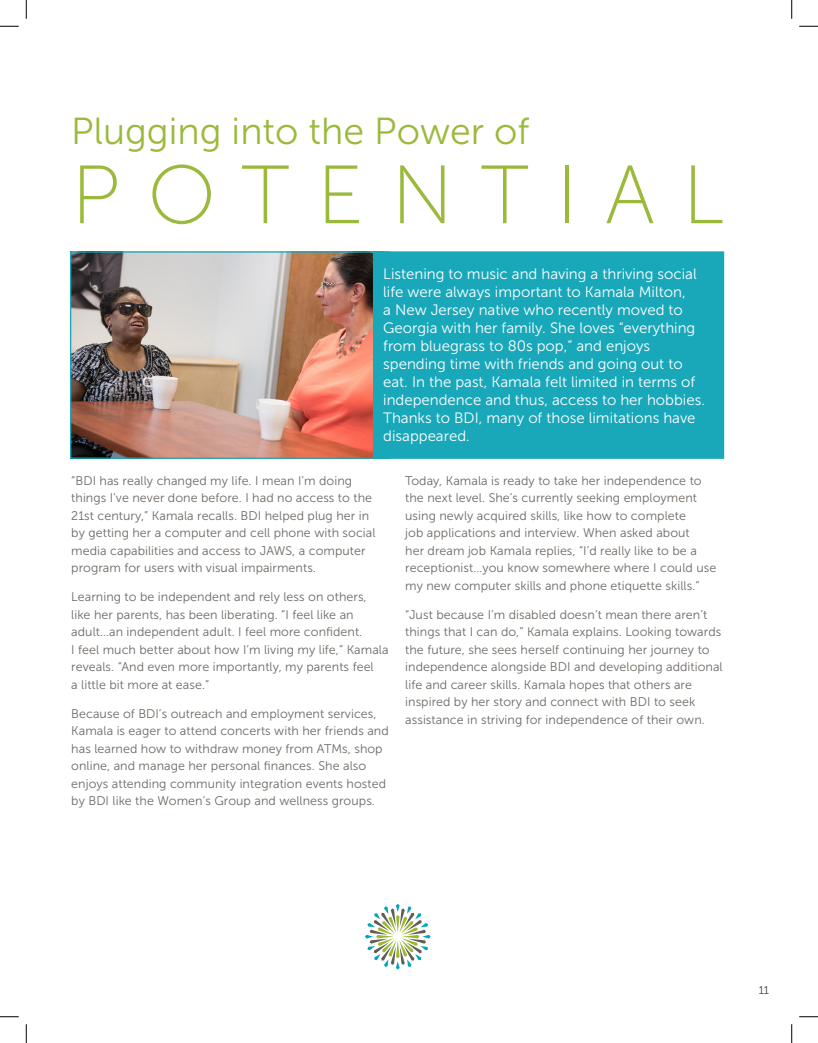
<style>
.page{position:relative;width:818px;height:1043px;background:#fff}
.page>*{position:absolute;margin:0;border:0;box-sizing:border-box;transform-origin:0 0}
.t1{font:82.5px "Museo Sans 100";letter-spacing:.33em;color:#9bb93b}
.t2{font:37.5px "Museo Sans 300";color:#9bb93b}
.t3{font:15px/18px "Museo Sans 300";color:#fff}
.t4{font:12.5px/17.5px "Museo Sans 300";letter-spacing:.005em;color:#6e6863}
.t5{font:11.25px "Museo Sans 300";color:#3e3e3f}
</style>
<div class="page">
<svg style="left:365px;top:904px;width:65px;height:65px"></svg>
<img style="left:72px;top:253px;width:301px;height:204px">
<div style="left:70px;top:251px;width:320px;height:208px;border:1px solid #19a7ba"></div>
<div style="left:373px;top:251px;width:351px;height:208px;background:#19a7ba;border:1px solid #19a7ba"></div>
<svg style="left:0;top:25px;width:19px;height:2px"></svg>
<svg style="left:799px;top:25px;width:19px;height:2px"></svg>
<svg style="left:0;top:1016px;width:19px;height:1px"></svg>
<svg style="left:799px;top:1016px;width:19px;height:1px"></svg>
<svg style="left:25px;top:0;width:2px;height:19px"></svg>
<svg style="left:25px;top:1024px;width:2px;height:18px"></svg>
<svg style="left:791px;top:0;width:1px;height:19px"></svg>
<svg style="left:791px;top:1024px;width:1px;height:18px"></svg>
<p class="t2" style="left:71px;top:111px;width:459px">Plugging into the Power of</p>
<p class="t1" style="left:71px;top:151px;width:654px">POTENTIAL</p>
<p class="t3" style="left:383px;top:265px;width:323px">Listening to music and having a thriving social life were always important to Kamala Milton,<br>a New Jersey native who recently moved to Georgia with her family. She loves “everything from bluegrass to 80s pop,” and enjoys spending time with friends and going out to eat. In the past, Kamala felt limited in terms of independence and thus, access to her hobbies.<br>Thanks to BDI, many of those limitations have disappeared.</p>
<p class="t4" style="left:71px;top:472px;width:306px">“BDI has really changed my life. I mean I’m doing things I’ve never done before. I had no access to the 21st century,” Kamala recalls. BDI helped plug her in by getting her a computer and cell phone with social media capabilities and access to JAWS, a computer program for users with visual impairments.</p>
<p class="t4" style="left:71px;top:588px;width:319px">Learning to be independent and rely less on others, like her parents, has been liberating. “I feel like an adult…an independent adult. I feel more confident.<br>I feel much better about how I’m living my life,” Kamala reveals. “And even more importantly, my parents feel<br>a little bit more at ease.”</p>
<p class="t4" style="left:71px;top:704px;width:319px">Because of BDI’s outreach and employment services, Kamala is eager to attend concerts with her friends and has learned how to withdraw money from ATMs, shop online, and manage her personal finances. She also enjoys attending community integration events hosted by BDI like the Women’s Group and wellness groups.</p>
<p class="t4" style="left:405px;top:472px;width:312px">Today, Kamala is ready to take her independence to the next level. She’s currently seeking employment using newly acquired skills, like how to complete<br>job applications and interview. When asked about<br>her dream job Kamala replies, “I’d really like to be a receptionist…you know somewhere where I could use my new computer skills and phone etiquette skills.”</p>
<p class="t4" style="left:405px;top:606px;width:319px">“Just because I’m disabled doesn’t mean there aren’t things that I can do,” Kamala explains. Looking towards the future, she sees herself continuing her journey to independence alongside BDI and developing additional life and career skills. Kamala hopes that others are inspired by her story and connect with BDI to seek assistance in striving for independence of their own.</p>
<p class="t5" style="left:758px;top:984px;width:12px">11</p>
</div>
